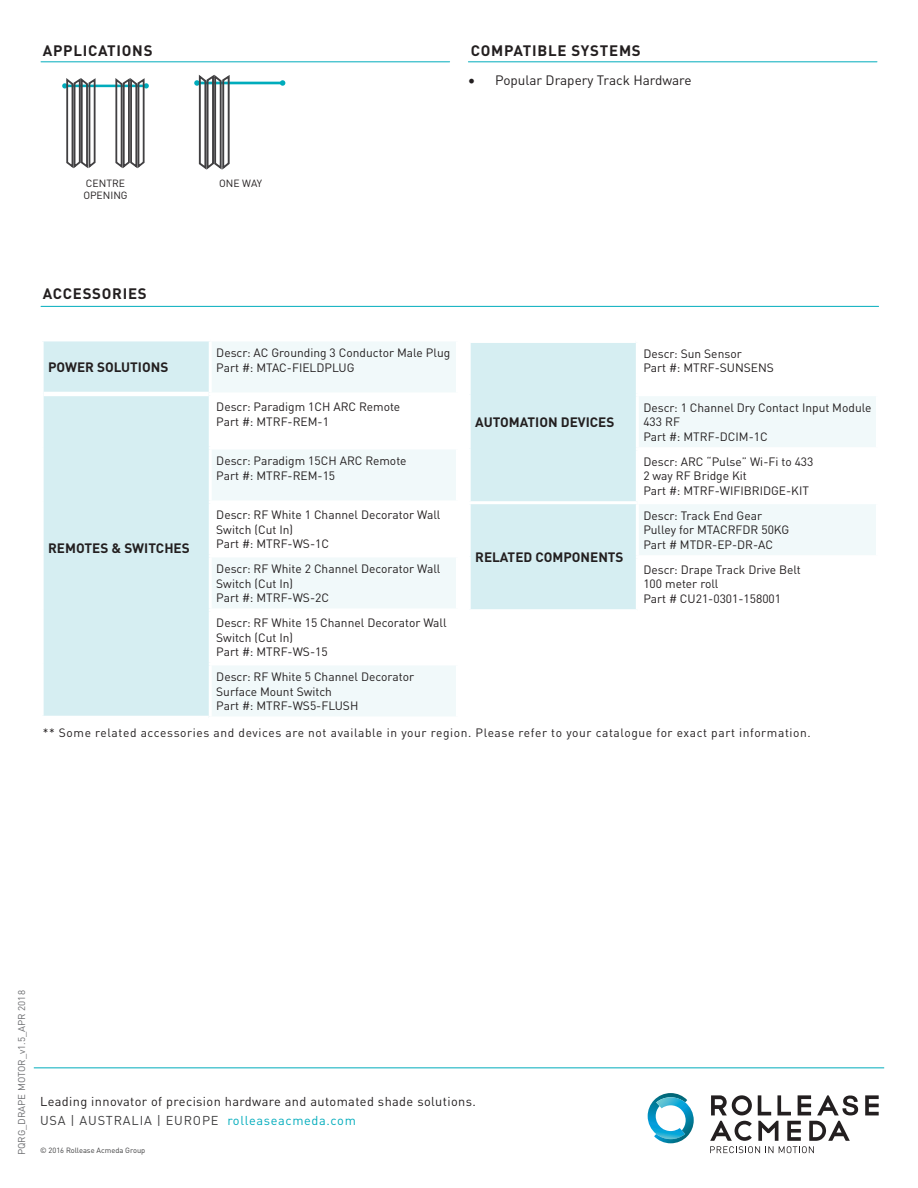
<style>
.page{position:relative;width:918px;height:1188px;background:#fff}
.page>*{position:absolute;margin:0;border:0;box-sizing:border-box;transform-origin:0 0}
.t1{font:700 15px "DINOT";letter-spacing:.05em;color:#231f20}
.t2{font:700 13.5px "DINOT";color:#231f20}
.t3{font:13.5px "DINOT";color:#231f20}
.t4{font:12.75px/19px "DINOT";letter-spacing:.03em;color:#231f20}
.t5{font:12px/14.4px "DINOT";color:#231f20}
.t6{font:12px "DINOT";letter-spacing:.05em;color:#231f20}
.t7{font:10.35px "DINOT";color:#231f20}
.t8{font:9.75px "DINOT";color:#6c6d70}
.t9{font:7.5px "DINOT";color:#3e3e3f}
.s1{font-family:"Minion Pro";font-size:18px}
.s2{color:#3e3e3f}
.s3{color:#00acbc}
</style>
<div class="page">
<hr style="left:34px;top:1067px;width:850px;height:1px;background:#00acbc">
<svg style="left:648px;top:1093px;width:46px;height:50px"></svg>
<svg style="left:798px;top:1095px;width:13px;height:20px"></svg>
<svg style="left:758px;top:1095px;width:13px;height:20px"></svg>
<svg style="left:777px;top:1095px;width:14px;height:20px"></svg>
<svg style="left:865px;top:1095px;width:14px;height:20px"></svg>
<svg style="left:817px;top:1095px;width:41px;height:20px"></svg>
<svg style="left:711px;top:1095px;width:41px;height:20px"></svg>
<svg style="left:710px;top:1121px;width:140px;height:32px"></svg>
<svg style="left:62px;top:78px;width:87px;height:90px"></svg>
<hr style="left:197px;top:82px;width:85px;height:2px;background:#00acbc">
<svg style="left:280px;top:80px;width:5px;height:6px"></svg>
<svg style="left:194px;top:75px;width:37px;height:95px"></svg>
<div style="left:44px;top:341px;width:165px;height:375px;background:#d6eef2"></div>
<svg style="left:212px;top:342px;width:244px;height:374px;fill:#f1f9fa"></svg>
<hr style="left:44px;top:392px;width:165px;height:4px;background:#fff">
<hr style="left:209px;top:392px;width:250px;height:3px;background:#fff">
<hr style="left:209px;top:446px;width:250px;height:3px;background:#fff">
<hr style="left:209px;top:500px;width:250px;height:3px;background:#fff">
<hr style="left:209px;top:554px;width:250px;height:3px;background:#fff">
<hr style="left:209px;top:608px;width:250px;height:3px;background:#fff">
<hr style="left:209px;top:662px;width:250px;height:3px;background:#fff">
<hr style="left:41px;top:61px;width:409px;height:1px;background:#00acbc">
<hr style="left:41px;top:306px;width:838px;height:1px;background:#00acbc">
<hr style="left:468px;top:61px;width:409px;height:1px;background:#00acbc">
<div style="left:471px;top:343px;width:165px;height:266px;background:#d6eef2"></div>
<svg style="left:639px;top:396px;width:237px;height:159px"></svg>
<hr style="left:468px;top:501px;width:169px;height:3px;background:#fff">
<hr style="left:636px;top:447px;width:243px;height:3px;background:#fff">
<hr style="left:637px;top:501px;width:242px;height:3px;background:#fff">
<p class="t1" style="left:43px;top:40px;width:111px">APPLICATIONS</p>
<p class="t1" style="left:471px;top:40px;width:171px">COMPATIBLE SYSTEMS</p>
<p class="t3" style="left:468px;top:72px;width:225px"><span class="s1">•</span> Popular Drapery Track Hardware</p>
<p class="t7" style="left:86px;top:176px;width:41px">CENTRE</p>
<p class="t7" style="left:83px;top:189px;width:46px">OPENING</p>
<p class="t7" style="left:219px;top:176px;width:45px">ONE WAY</p>
<p class="t1" style="left:43px;top:284px;width:106px">ACCESSORIES</p>
<p class="t2" style="left:48px;top:358px;width:122px">POWER SOLUTIONS</p>
<p class="t2" style="left:48px;top:539px;width:143px">REMOTES &amp; SWITCHES</p>
<p class="t5" style="left:216px;top:345px;width:236px">Descr: AC Grounding 3 Conductor Male Plug</p>
<p class="t5" style="left:216px;top:360px;width:140px">Part #: MTAC-FIELDPLUG</p>
<p class="t5" style="left:216px;top:399px;width:186px">Descr: Paradigm 1CH ARC Remote</p>
<p class="t5" style="left:216px;top:414px;width:114px">Part #: MTRF-REM-1</p>
<p class="t5" style="left:216px;top:453px;width:192px">Descr: Paradigm 15CH ARC Remote</p>
<p class="t5" style="left:216px;top:468px;width:120px">Part #: MTRF-REM-15</p>
<p class="t5" style="left:216px;top:507px;width:226px">Descr: RF White 1 Channel Decorator Wall</p>
<p class="t5" style="left:216px;top:522px;width:78px">Switch (Cut In)</p>
<p class="t5" style="left:216px;top:536px;width:114px">Part #: MTRF-WS-1C</p>
<p class="t5" style="left:216px;top:561px;width:226px">Descr: RF White 2 Channel Decorator Wall</p>
<p class="t5" style="left:216px;top:576px;width:78px">Switch (Cut In)</p>
<p class="t5" style="left:216px;top:590px;width:114px">Part #: MTRF-WS-2C</p>
<p class="t5" style="left:216px;top:615px;width:232px">Descr: RF White 15 Channel Decorator Wall<br>Switch (Cut In)</p>
<p class="t5" style="left:216px;top:644px;width:113px">Part #: MTRF-WS-15</p>
<p class="t5" style="left:216px;top:669px;width:199px">Descr: RF White 5 Channel Decorator</p>
<p class="t5" style="left:216px;top:684px;width:117px">Surface Mount Switch</p>
<p class="t5" style="left:216px;top:698px;width:144px">Part #: MTRF-WS5-FLUSH</p>
<p class="t2" style="left:475px;top:413px;width:141px">AUTOMATION DEVICES</p>
<p class="t2" style="left:475px;top:548px;width:150px">RELATED COMPONENTS</p>
<p class="t5" style="left:643px;top:346px;width:100px">Descr: Sun Sensor</p>
<p class="t5" style="left:643px;top:361px;width:132px">Part #: MTRF-SUNSENS</p>
<p class="t5" style="left:643px;top:400px;width:230px">Descr: 1 Channel Dry Contact Input Module</p>
<p class="t5" style="left:643px;top:415px;width:38px">433 RF</p>
<p class="t5" style="left:643px;top:429px;width:126px">Part #: MTRF-DCIM-1C</p>
<p class="t5" style="left:643px;top:454px;width:172px">Descr: ARC “Pulse” Wi-Fi to 433</p>
<p class="t5" style="left:643px;top:469px;width:105px">2 way RF Bridge Kit</p>
<p class="t5" style="left:643px;top:483px;width:167px">Part #: MTRF-WIFIBRIDGE-KIT</p>
<p class="t5" style="left:643px;top:508px;width:120px">Descr: Track End Gear</p>
<p class="t5" style="left:643px;top:523px;width:148px">Pulley for MTACRFDR 50KG</p>
<p class="t5" style="left:643px;top:537px;width:131px">Part # MTDR-EP-DR-AC</p>
<p class="t5" style="left:643px;top:562px;width:159px">Descr: Drape Track Drive Belt</p>
<p class="t5" style="left:643px;top:577px;width:77px">100 meter roll</p>
<p class="t5" style="left:643px;top:591px;width:139px">Part # CU21-0301-158001</p>
<p class="t6" style="left:43px;top:726px;width:770px">** Some related accessories and devices are not available in your region. Please refer to your catalogue for exact part information.</p>
<p class="t8" style="left:16px;top:1155px;width:166px;rotate:-90deg">PQRG_DRAPE MOTOR_v1.5_APR 2018</p>
<p class="t4" style="left:40px;top:1092px;width:437px">Leading innovator of precision hardware and automated shade solutions.<br><span class="s2">USA | AUSTRALIA | EUROPE</span> <span class="s3">rolleaseacmeda.com</span></p>
<p class="t9" style="left:40px;top:1146px;width:107px">© 2016 Rollease Acmeda Group</p>
</div>
